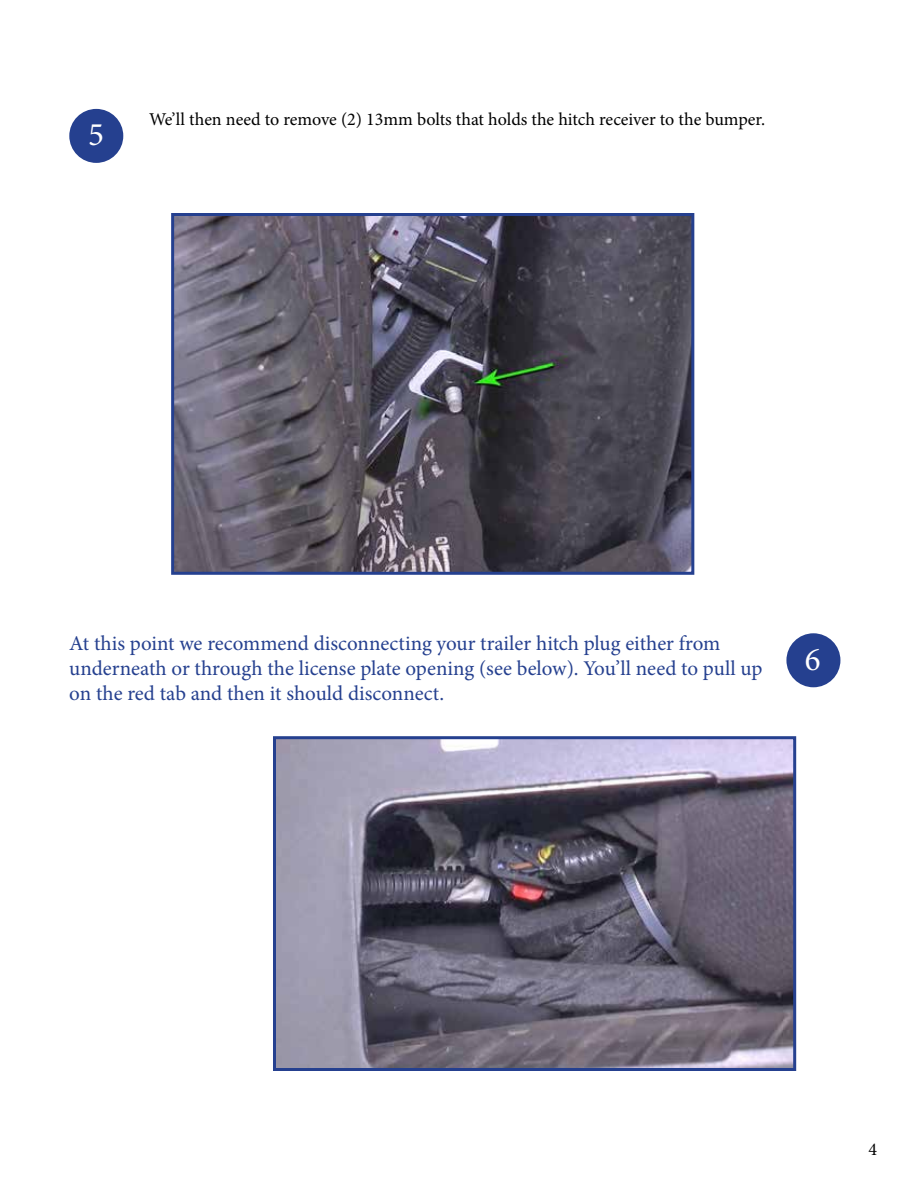
<style>
.page{position:relative;width:918px;height:1188px;background:#fff}
.page>*{position:absolute;margin:0;border:0;box-sizing:border-box;transform-origin:0 0}
.t1{font:33px "Minion Pro";color:#fff}
.t2{font:21px/25.2px "Minion Pro";color:#25408f}
.t3{font:18px "Minion Pro";letter-spacing:-.005em;color:#000}
</style>
<div class="page">
<div style="left:69px;top:109px;width:54px;height:54px;background:#25408f;border-radius:50%"></div>
<div style="left:786px;top:633px;width:54px;height:54px;background:#25408f;border-radius:50%"></div>
<img style="left:175px;top:217px;width:515px;height:354px">
<div style="left:171px;top:213px;width:523px;height:362px;border:3px solid #25408f"></div>
<img style="left:277px;top:740px;width:515px;height:327px">
<div style="left:273px;top:736px;width:523px;height:335px;border:3px solid #25408f"></div>
<h1 class="t1" style="left:88px;top:113px;width:17px">5</h1>
<p class="t3" style="left:149px;top:107px;width:617px">We’ll then need to remove (2) 13mm bolts that holds the hitch receiver to the bumper.</p>
<p class="t2" style="left:69px;top:631px;width:695px">At this point we recommend disconnecting your trailer hitch plug either from underneath or through the license plate opening (see below). You’ll need to pull up on the red tab and then it should disconnect.</p>
<h1 class="t1" style="left:805px;top:637px;width:17px">6</h1>
<p class="t3" style="left:868px;top:1138px;width:10px">4</p>
</div>
